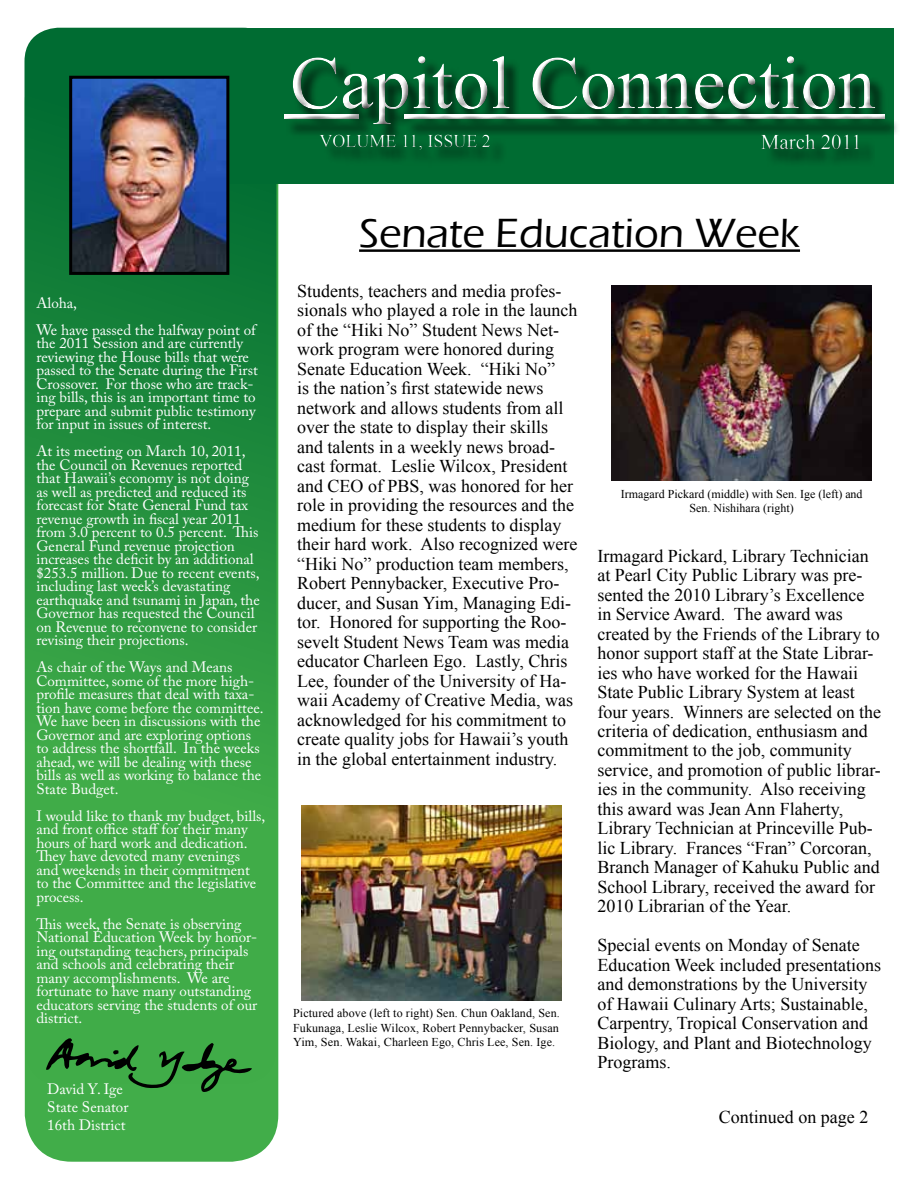
<style>
.page{position:relative;width:918px;height:1188px;background:#fff}
.page>*{position:absolute;margin:0;border:0;box-sizing:border-box;transform-origin:0 0}
.t1{font:75px "Times New Roman";color:#fff}
.t2{font:500 42px "Eras ITC";color:#000}
.t3{font:21px "Times New Roman";color:#fff}
.t4{font:18px/19.5px "Times New Roman";color:#000}
.t5{font:18px "Times New Roman";color:#fff}
.t6{font:15px/13.5px "Adobe Caslon Pro";color:#fff}
.t7{font:12px/14.4px "Times New Roman";color:#000;text-align:center}
</style>
<div class="page">
<div style="left:25px;top:55px;width:253px;height:1107px;background:#41ad49;border-radius:47px"></div>
<div style="left:215px;top:28px;width:679px;height:156px;background:#006c32"></div>
<div style="left:25px;top:28px;width:252px;height:1057px;background:linear-gradient(to bottom,#006931,#4eba4d);border-radius:34px"></div>
<div style="left:284px;top:58px;width:616px;height:84px;background:#000;opacity:.75"></div>
<div style="left:273px;top:45px;width:620px;height:87px;background:#006c32"></div>
<div style="left:275px;top:49px;width:620px;height:84px;background:#000;opacity:.75"></div>
<div style="left:322px;top:138px;width:185px;height:30px;background:#006b31"></div>
<div style="left:309px;top:129px;width:188px;height:23px;background:#fff;opacity:.75"></div>
<div style="left:316px;top:130px;width:184px;height:31px;background:#000;opacity:.75"></div>
<div style="left:763px;top:137px;width:112px;height:30px;background:#00672f"></div>
<div style="left:751px;top:127px;width:116px;height:30px;background:#fff;opacity:.75"></div>
<div style="left:753px;top:129px;width:117px;height:31px;background:#000;opacity:.75"></div>
<hr style="left:359px;top:249px;width:441px;height:3px;background:#000">
<svg style="left:46px;top:1036px;width:206px;height:56px"></svg>
<img style="left:612px;top:285px;width:260px;height:195px">
<img style="left:301px;top:805px;width:260px;height:195px">
<img style="left:73px;top:80px;width:152px;height:191px">
<div style="left:69px;top:76px;width:160px;height:199px;border:3px solid #000"></div>
<p class="t6" style="left:36px;top:289px;width:221px;line-height:27px">Aloha,<br>We have passed the halfway point of</p>
<p class="t6" style="left:36px;top:336px;width:223px">the 2011 Session and are currently reviewing the House bills that were passed to the Senate during the First Crossover. For those who are track&shy;ing bills, this is an important time to prepare and submit public testimony for input in issues of interest.</p>
<p class="t6" style="left:36px;top:444px;width:225px">At its meeting on March 10, 2011, the Council on Revenues reported that Hawaii’s economy is not doing as well as predicted and reduced its forecast for State General Fund tax revenue growth in fiscal year 2011 from 3.0 percent to 0.5 percent. This General Fund revenue projection increases the deficit by an additional $253.5 million. Due to recent events, including last week’s devastating earthquake and tsunami in Japan, the Governor has requested the Council on Revenue to reconvene to consider revising their projections.</p>
<p class="t6" style="left:36px;top:660px;width:229px">As chair of the Ways and Means Committee, some of the more high&shy;profile measures that deal with taxa&shy;tion have come before the committee.<br>We have been in discussions with the Governor and are exploring options to address the shortfall. In the weeks ahead, we will be dealing with these bills as well as working to balance the State Budget.</p>
<p class="t6" style="left:36px;top:809px;width:230px">I would like to thank my budget, bills, and front office staff for their many hours of hard work and dedication.<br>They have devoted many evenings and weekends in their commitment to the Committee and the legislative process.</p>
<p class="t6" style="left:36px;top:917px;width:223px">This week, the Senate is observing<br>National Education Week by honor&shy;ing outstanding teachers, principals and schools and celebrating their many accomplishments. We are fortunate to have many outstanding educators serving the students of our district.</p>
<p class="t6" style="left:47px;top:1080px;width:83px;line-height:18px">David Y. Ige<br>State Senator<br>16th District</p>
<h1 class="t1" style="left:290px;top:33px;width:587px">Capitol Connection</h1>
<p class="t5" style="left:320px;top:129px;width:173px">VOLUME 11, ISSUE 2</p>
<p class="t3" style="left:761px;top:128px;width:103px">March 2011</p>
<h2 class="t2" style="left:359px;top:210px;width:442px">Senate Education Week</h2>
<p class="t4" style="left:297px;top:281px;width:282px">Students, teachers and media profes&shy;sionals who played a role in the launch of the “Hiki No” Student News Net&shy;work program were honored during Senate Education Week. “Hiki No”<br>is the nation’s first statewide news network and allows students from all over the state to display their skills and talents in a weekly news broad&shy;cast format. Leslie Wilcox, President and CEO of PBS, was honored for her role in providing the resources and the medium for these students to display their hard work. Also recognized were “Hiki No” production team members, Robert Pennybacker, Executive Pro&shy;ducer, and Susan Yim, Managing Edi&shy;tor. Honored for supporting the Roo&shy;sevelt Student News Team was media educator Charleen Ego. Lastly, Chris Lee, founder of the University of Ha&shy;waii Academy of Creative Media, was acknowledged for his commitment to create quality jobs for Hawaii’s youth in the global entertainment industry.</p>
<p class="t7" style="left:293px;top:1006px;width:268px;text-align:justify">Pictured above (left to right) Sen. Chun Oakland, Sen.<br>Fukunaga, Leslie Wilcox, Robert Pennybacker, Susan Yim, Sen. Wakai, Charleen Ego, Chris Lee, Sen. Ige.</p>
<p class="t7" style="left:621px;top:486px;width:243px">Irmagard Pickard (middle) with Sen. Ige (left) and<br>Sen. Nishihara (right)</p>
<p class="t4" style="left:597px;top:546px;width:285px">Irmagard Pickard, Library Technician at Pearl City Public Library was pre&shy;sented the 2010 Library’s Excellence in Service Award. The award was created by the Friends of the Library to honor support staff at the State Librar&shy;ies who have worked for the Hawaii State Public Library System at least four years. Winners are selected on the criteria of dedication, enthusiasm and commitment to the job, community service, and promotion of public librar&shy;ies in the community. Also receiving this award was Jean Ann Flaherty, Library Technician at Princeville Pub&shy;lic Library. Frances “Fran” Corcoran, Branch Manager of Kahuku Public and School Library, received the award for 2010 Librarian of the Year.</p>
<p class="t4" style="left:597px;top:935px;width:285px">Special events on Monday of Senate Education Week included presentations and demonstrations by the University of Hawaii Culinary Arts; Sustainable, Carpentry, Tropical Conservation and Biology, and Plant and Biotechnology Programs.</p>
<p class="t4" style="left:719px;top:1107px;width:151px">Continued on page 2</p>
</div>
